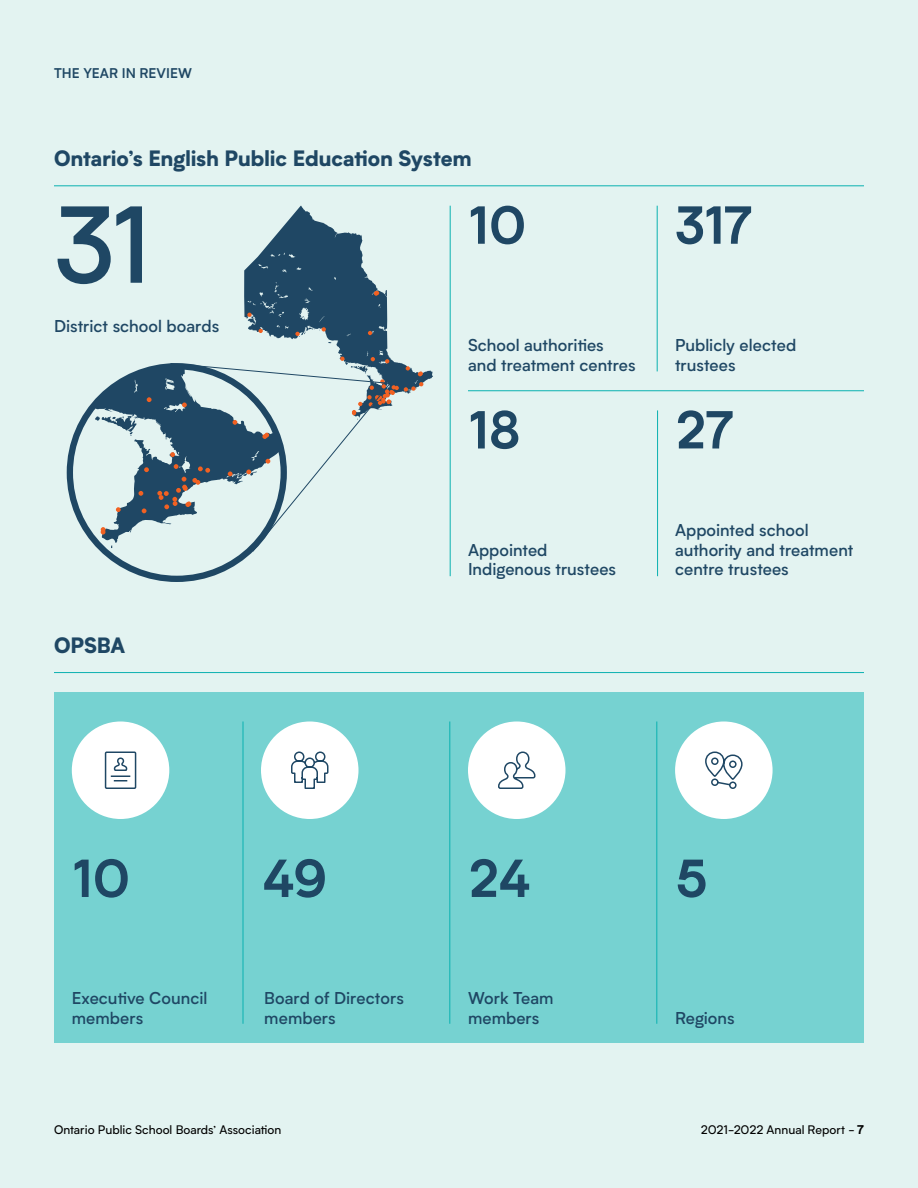
<style>
.page{position:relative;width:918px;height:1188px;background:#e3f3f1}
.page>*{position:absolute;margin:0;border:0;box-sizing:border-box;transform-origin:0 0}
.Infographic_Number{font:500 105px "Biotif";color:#1f4764}
.Infographic_Number-2{font:700 51px "Biotif";letter-spacing:-.035em;color:#1f4764}
.Subhead{font:900 21px "Biotif";letter-spacing:-.005em;color:#1f4764}
.Infographic_Body{font:500 16.5px/19.5px "Biotif";color:#1f4764}
.t1{font:600 13.5px "Biotif";color:#1f4764}
.t2{font:12px "Biotif";color:#000}
.s1{font-weight:800}
</style>
<div class="page">
<hr style="left:468px;top:390px;width:396px;height:1px;background:#0ab1b1">
<hr style="left:54px;top:185px;width:810px;height:1px;background:#0ab1b1">
<hr style="left:54px;top:672px;width:810px;height:1px;background:#0ab1b1">
<hr style="left:657px;top:206px;width:1px;height:165px;background:#0ab1b1">
<hr style="left:657px;top:410px;width:1px;height:166px;background:#0ab1b1">
<hr style="left:450px;top:206px;width:1px;height:370px;background:#0ab1b1">
<div style="left:54px;top:692px;width:810px;height:351px;background:#76d2d1"></div>
<svg style="left:70px;top:206px;width:363px;height:346px"></svg>
<div style="left:67px;top:363px;width:220px;height:219px;border:6px solid #1f4764;border-radius:50%"></div>
<div style="left:72px;top:722px;width:97px;height:97px;background:#fff;border-radius:50%"></div>
<svg style="left:104px;top:751px;width:33px;height:38px"></svg>
<div style="left:261px;top:722px;width:97px;height:97px;background:#fff;border-radius:50%"></div>
<svg style="left:291px;top:751px;width:38px;height:38px"></svg>
<div style="left:468px;top:722px;width:98px;height:97px;background:#fff;border-radius:50%"></div>
<svg style="left:498px;top:751px;width:38px;height:38px"></svg>
<div style="left:675px;top:722px;width:98px;height:97px;background:#fff;border-radius:50%"></div>
<svg style="left:705px;top:751px;width:38px;height:38px"></svg>
<p class="t1" style="left:54px;top:63px;width:139px">THE YEAR IN REVIEW</p>
<p class="Subhead" style="left:54px;top:142px;width:419px">Ontario’s English Public Education System</p>
<p class="Infographic_Number" style="left:54px;top:169px;width:100px">31</p>
<p class="Infographic_Body" style="left:54px;top:315px;width:167px">District school boards</p>
<p class="Infographic_Number-2" style="left:468px;top:187px;width:61px">10</p>
<p class="Infographic_Body" style="left:468px;top:335px;width:169px">School authorities and treatment centres</p>
<p class="Infographic_Number-2" style="left:468px;top:392px;width:55px">18</p>
<p class="Subhead" style="left:54px;top:629px;width:73px">OPSBA</p>
<p class="Infographic_Body" style="left:468px;top:539px;width:150px">Appointed<br>Indigenous trustees</p>
<p class="Infographic_Number-2" style="left:675px;top:187px;width:79px">317</p>
<p class="Infographic_Body" style="left:675px;top:335px;width:123px">Publicly elected trustees</p>
<p class="Infographic_Number-2" style="left:675px;top:392px;width:60px">27</p>
<p class="Infographic_Body" style="left:675px;top:520px;width:180px">Appointed school authority and treatment centre trustees</p>
<p class="Infographic_Number-2" style="left:72px;top:840px;width:61px">10</p>
<p class="Infographic_Body" style="left:72px;top:988px;width:137px">Executive Council members</p>
<p class="Infographic_Number-2" style="left:261px;top:840px;width:68px">49</p>
<p class="Infographic_Body" style="left:264px;top:988px;width:141px">Board of Directors members</p>
<p class="Infographic_Number-2" style="left:468px;top:840px;width:64px">24</p>
<p class="Infographic_Body" style="left:468px;top:988px;width:87px">Work Team members</p>
<p class="Infographic_Number-2" style="left:675px;top:840px;width:35px">5</p>
<p class="Infographic_Body" style="left:675px;top:1007px;width:61px">Regions</p>
<p class="t2" style="left:54px;top:1121px;width:229px">Ontario Public School Boards’ Association</p>
<p class="t2" style="left:701px;top:1121px;width:165px">2021-2022 Annual Report - <span class="s1">7</span></p>
</div>
